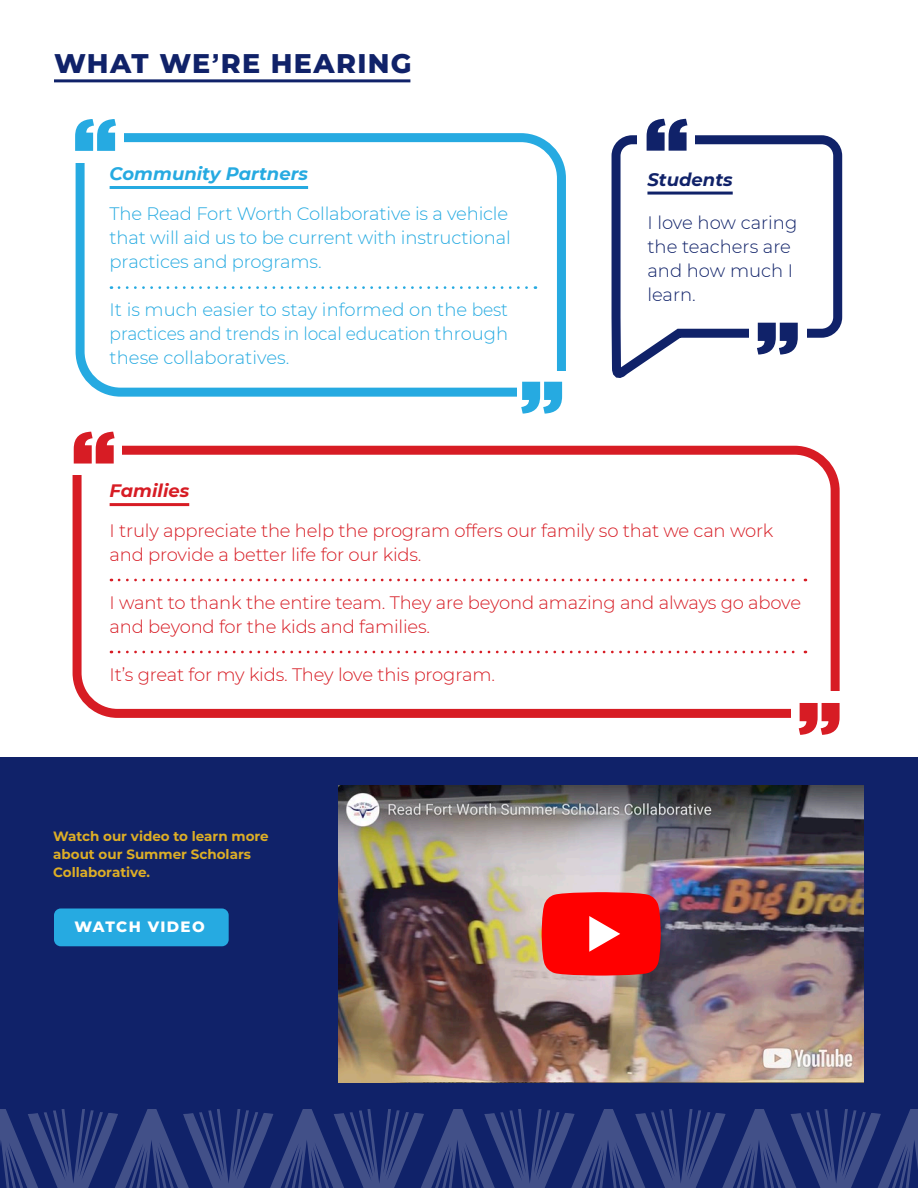
<style>
.page{position:relative;width:918px;height:1188px;background:#fff}
.page>*{position:absolute;margin:0;border:0;box-sizing:border-box;transform-origin:0 0}
.t1{font:900 79.35px "Gotham";color:#102269}
.t2{font:900 79.35px "Gotham";color:#26aae1}
.t3{font:900 79.35px "Gotham";color:#d71c24}
.t4{font:800 27px "Montserrat";letter-spacing:.05em;color:#102269}
.t5{font:300 18px/24px "Montserrat";letter-spacing:-.01em;color:#d71c24}
.t6{font:300 18px/24px "Montserrat";letter-spacing:-.01em;color:#26aae1}
.t7{font:300 18px/24px "Montserrat";color:#102269}
.t8{font:italic 700 18px "Montserrat";color:#26aae1}
.t9{font:italic 700 18px "Montserrat";color:#102269}
.t10{font:italic 700 18px "Montserrat";color:#d71c24}
.t11{font:800 15px "Montserrat";letter-spacing:.085em;color:#fff}
.t12{font:700 13.5px/18px "Montserrat";color:#ddae26}
.s1{font-family:"Gotham";font-weight:700}
</style>
<div class="page">
<svg style="left:611px;top:135px;width:232px;height:243px"></svg>
<div style="left:638px;top:113px;width:57px;height:49px;background:#fff"></div>
<div style="left:0;top:757px;width:918px;height:431px;background:#102269"></div>
<div style="left:54px;top:908px;width:175px;height:38px;background:#26aae1;border-radius:7px"></div>
<img style="left:338px;top:786px;width:526px;height:296px">
<svg style="left:0;top:1109px;width:918px;height:79px"></svg>
<div style="left:749px;top:311px;width:57px;height:50px;background:#fff"></div>
<svg style="left:75px;top:133px;width:491px;height:264px"></svg>
<hr style="left:647px;top:192px;width:86px;height:3px;background:#102269">
<hr style="left:110px;top:186px;width:198px;height:3px;background:#26aae1">
<div style="left:66px;top:113px;width:57px;height:49px;background:#fff"></div>
<div style="left:517px;top:371px;width:57px;height:50px;background:#fff"></div>
<hr style="left:54px;top:79px;width:356px;height:3px;background:#102269">
<svg style="left:72px;top:445px;width:768px;height:273px"></svg>
<div style="left:65px;top:425px;width:57px;height:50px;background:#fff"></div>
<div style="left:792px;top:691px;width:57px;height:50px;background:#fff"></div>
<hr style="left:110px;top:503px;width:79px;height:3px;background:#d71c24">
<svg style="left:542px;top:892px;width:119px;height:84px;background:#f81718"></svg>
<p class="t4" style="left:54px;top:43px;width:359px">WHAT WE<span class="s1">’</span>RE HEARING</p>
<p class="t1" style="left:645px;top:90px;width:45px">“</p>
<p class="t2" style="left:73px;top:90px;width:45px">“</p>
<p class="t8" style="left:110px;top:161px;width:200px">Community Partners</p>
<p class="t9" style="left:647px;top:166px;width:87px">Students</p>
<p class="t6" style="left:110px;top:201px;width:403px">The Read Fort Worth Collaborative is a vehicle that will aid us to be current with instructional practices and programs.</p>
<p class="t6" style="left:110px;top:297px;width:400px;text-align:justify">It is much easier to stay informed on the best practices and trends in local education through these collaboratives.</p>
<p class="t3" style="left:72px;top:403px;width:45px">“</p>
<p class="t10" style="left:110px;top:478px;width:81px">Families</p>
<p class="t2" style="left:564px;top:443px;width:45px;rotate:-180deg">“</p>
<p class="t7" style="left:647px;top:210px;width:151px">I love how caring the teachers are and how much I learn.</p>
<p class="t1" style="left:800px;top:384px;width:45px;rotate:-180deg">“</p>
<p class="t5" style="left:110px;top:518px;width:665px">I truly appreciate the help the program offers our family so that we can work and provide a better life for our kids.</p>
<p class="t5" style="left:110px;top:590px;width:693px">I want to thank the entire team. They are beyond amazing and always go above and beyond for the kids and families.</p>
<p class="t5" style="left:110px;top:662px;width:387px">It’s great for my kids. They love this program.</p>
<p class="t12" style="left:53px;top:827px;width:217px">Watch our video to learn more about our Summer Scholars<br>Collaborative.</p>
<p class="t11" style="left:74px;top:916px;width:132px">WATCH VIDEO</p>
<p class="t3" style="left:841px;top:764px;width:45px;rotate:-180deg">“</p>
</div>
